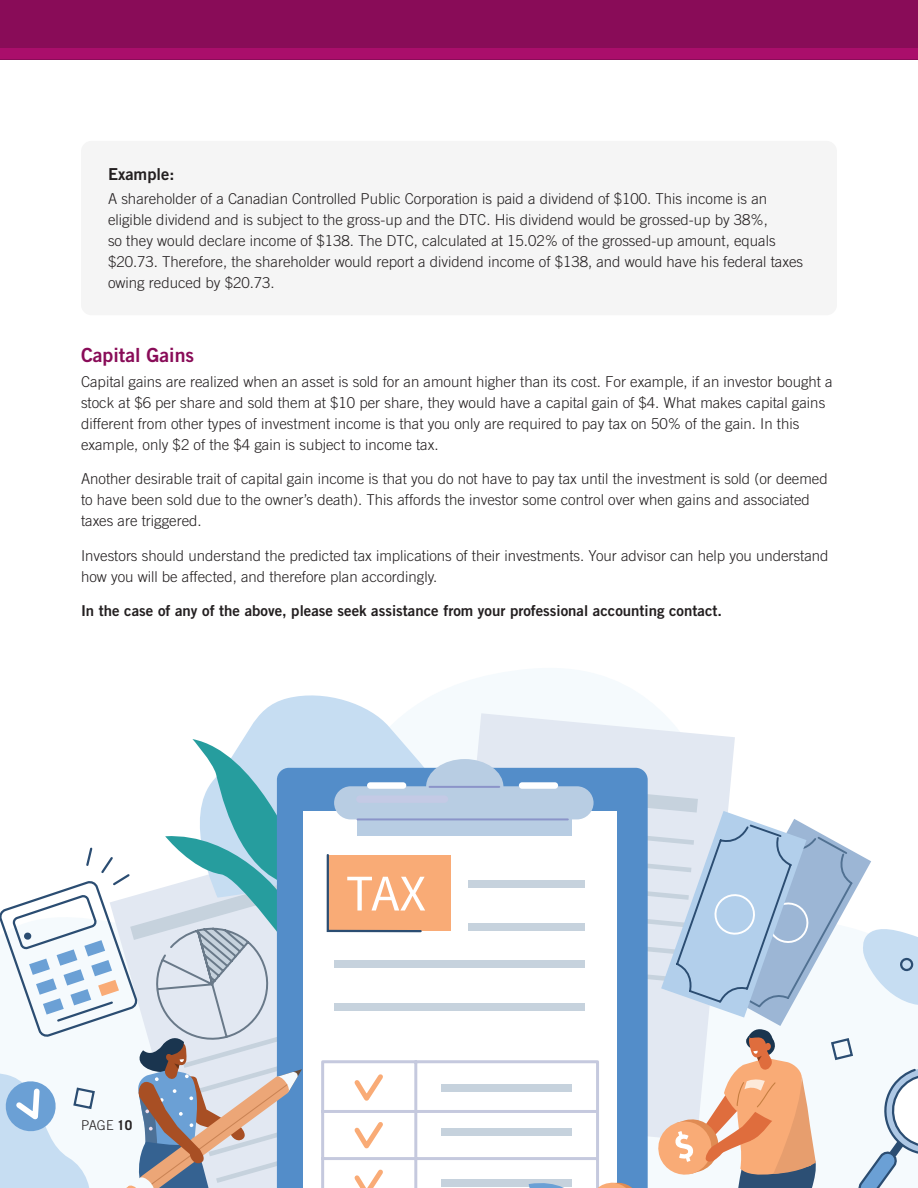
<style>
.page{position:relative;width:918px;height:1188px;background:#fff}
.page>*{position:absolute;margin:0;border:0;box-sizing:border-box;transform-origin:0 0}
.t1{font:19.5px "Trade Gothic LT Std Bd 2";color:#890c58}
.Sub_heading_black{font:16.5px "Trade Gothic LT Std Bd 2";color:#231f20}
.Body_Paragraph{font:300 15px/21px "Trade Gothic LT Std";color:#231f20}
.Body_Paragraph-2{font:15px "Trade Gothic LT Std Bd 2";color:#231f20}
.t2{font:300 13.5px "Trade Gothic LT Std";color:#231f20}
.s1{font-weight:700}
</style>
<div class="page">
<div style="left:0;top:0;width:918px;height:59px;background:#890c58"></div>
<div style="left:0;top:49px;width:918px;height:10px;background:#aa0e6b"></div>
<svg style="left:243px;top:695px;width:157px;height:44px;fill:#c6ddf2"></svg>
<svg style="left:478px;top:713px;width:257px;height:26px;fill:#e2e8f2"></svg>
<svg style="left:0;top:739px;width:918px;height:449px"></svg>
<svg style="left:11px;top:957px;width:904px;height:231px"></svg>
<div style="left:81px;top:141px;width:756px;height:174px;background:#f5f5f5;border-radius:11px"></div>
<p class="Sub_heading_black" style="left:108px;top:164px;width:68px">Example:</p>
<p class="Body_Paragraph" style="left:108px;top:188px;width:697px">A shareholder of a Canadian Controlled Public Corporation is paid a dividend of $100. This income is an eligible dividend and is subject to the gross-up and the DTC. His dividend would be grossed-up by 38%,<br>so they would declare income of $138. The DTC, calculated at 15.02% of the grossed-up amount, equals $20.73. Therefore, the shareholder would report a dividend income of $138, and would have his federal taxes owing reduced by $20.73.</p>
<h3 class="t1" style="left:81px;top:343px;width:115px">Capital Gains</h3>
<p class="Body_Paragraph" style="left:81px;top:371px;width:753px">Capital gains are realized when an asset is sold for an amount higher than its cost. For example, if an investor bought a stock at $6 per share and sold them at $10 per share, they would have a capital gain of $4. What makes capital gains different from other types of investment income is that you only are required to pay tax on 50% of the gain. In this example, only $2 of the $4 gain is subject to income tax.</p>
<p class="Body_Paragraph" style="left:81px;top:468px;width:748px">Another desirable trait of capital gain income is that you do not have to pay tax until the investment is sold (or deemed to have been sold due to the owner’s death). This affords the investor some control over when gains and associated taxes are triggered.</p>
<p class="Body_Paragraph" style="left:81px;top:545px;width:749px">Investors should understand the predicted tax implications of their investments. Your advisor can help you understand how you will be affected, and therefore plan accordingly.</p>
<p class="Body_Paragraph-2" style="left:81px;top:602px;width:643px">In the case of any of the above, please seek assistance from your professional accounting contact.</p>
<p class="t2" style="left:81px;top:1117px;width:53px">PAGE <span class="s1">10</span></p>
</div>
